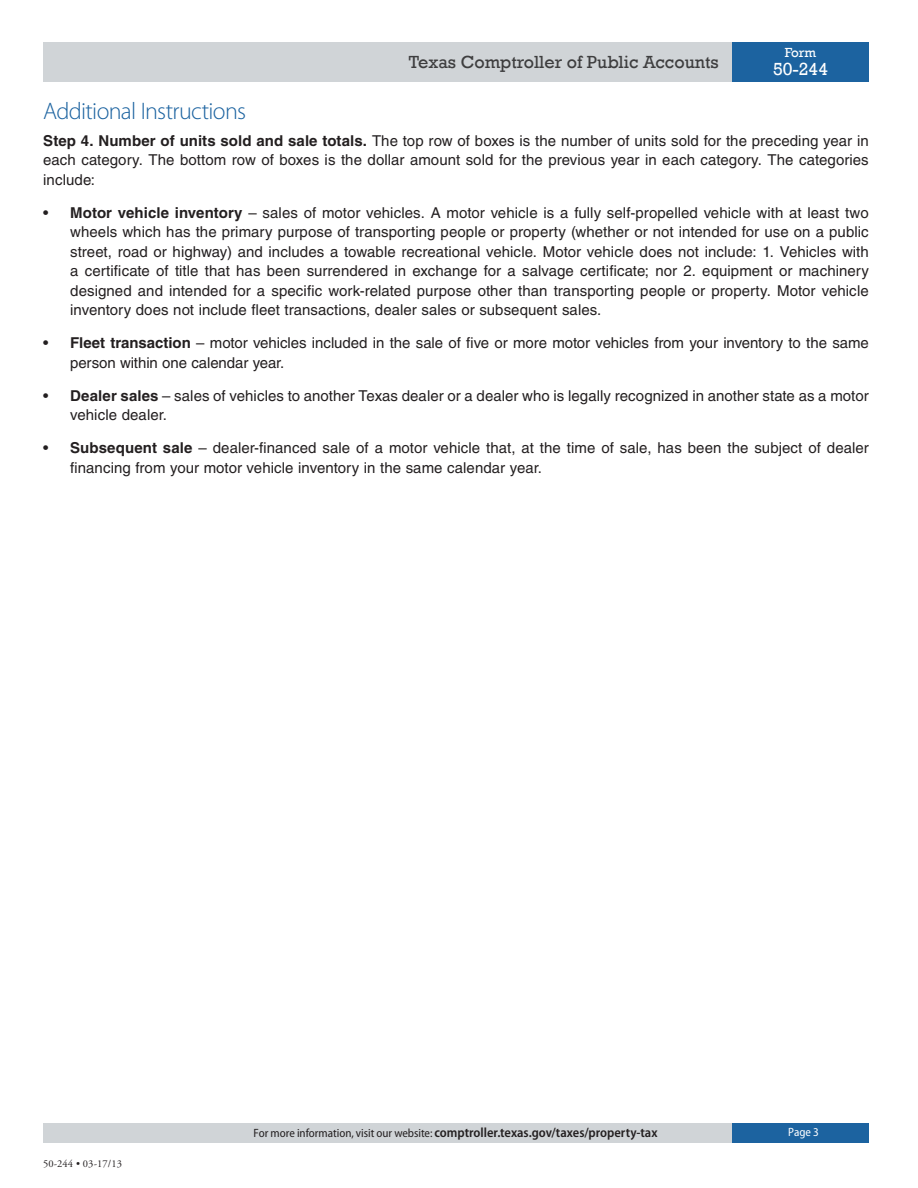
<style>
.page{position:relative;width:918px;height:1188px;background:#fff}
.page>*{position:absolute;margin:0;border:0;box-sizing:border-box;transform-origin:0 0}
.t1{font:300 24px "Myriad Pro";letter-spacing:-.03em;color:#1c63a0}
.t2{font:18px "Rockwell";color:#3e3e3f}
.t3{font:18px "Rockwell";color:#fff}
.t4{font:15px/19.5px "Helvetica LT Std";letter-spacing:.005em;color:#231f20}
.t5{font:600 semi-condensed 13.5px "Myriad Pro";color:#231f20}
.t6{font:13.5px "Rockwell";color:#fff}
.t7{font:semi-condensed 12px "Myriad Pro";color:#fff}
.t8{font:10.5px "Adobe Garamond Pro";letter-spacing:.01em;color:#231f20}
.s1{font-weight:700}
.s2{font-weight:400;font-size:12px}
</style>
<div class="page">
<div style="left:43px;top:42px;width:689px;height:39px;background:#d0d4d7"></div>
<div style="left:732px;top:42px;width:137px;height:39px;background:#1c63a0"></div>
<div style="left:43px;top:1123px;width:689px;height:19px;background:#d0d4d7"></div>
<div style="left:732px;top:1123px;width:137px;height:19px;background:#1c63a0"></div>
<p class="t2" style="left:409px;top:51px;width:311px">Texas Comptroller of Public Accounts</p>
<p class="t6" style="left:785px;top:45px;width:33px">Form</p>
<p class="t3" style="left:773px;top:59px;width:57px">50-244</p>
<h2 class="t1" style="left:43px;top:98px;width:204px">Additional Instructions</h2>
<p class="t4" style="left:43px;top:130px;width:827px;text-align:justify"><span class="s1">Step 4. Number of units sold and sale totals.</span> The top row of boxes is the number of units sold for the preceding year in each category. The bottom row of boxes is the dollar amount sold for the previous year in each category. The categories include:</p>
<p class="t4" style="left:70px;top:202px;width:800px;text-align:justify;text-indent:-27px">• <span class="s1">Motor vehicle inventory</span> – sales of motor vehicles. A motor vehicle is a fully self-propelled vehicle with at least two wheels which has the primary purpose of transporting people or property (whether or not intended for use on a public street, road or highway) and includes a towable recreational vehicle. Motor vehicle does not include: 1. Vehicles with a certificate of title that has been surrendered in exchange for a salvage certificate; nor 2. equipment or machinery designed and intended for a specific work-related purpose other than transporting people or property. Motor vehicle inventory does not include fleet transactions, dealer sales or subsequent sales.</p>
<p class="t4" style="left:70px;top:333px;width:800px;text-indent:-27px">• <span class="s1">Fleet transaction</span> – motor vehicles included in the sale of five or more motor vehicles from your inventory to the same person within one calendar year.</p>
<p class="t4" style="left:70px;top:385px;width:800px;text-indent:-27px">• <span class="s1">Dealer sales</span> – sales of vehicles to another Texas dealer or a dealer who is legally recognized in another state as a motor vehicle dealer.</p>
<p class="t4" style="left:70px;top:438px;width:800px;text-indent:-27px">• <span class="s1">Subsequent sale</span> – dealer-financed sale of a motor vehicle that, at the time of sale, has been the subject of dealer financing from your motor vehicle inventory in the same calendar year.</p>
<p class="t8" style="left:43px;top:1158px;width:80px">50-244 • 03-17/13</p>
<p class="t5" style="left:254px;top:1125px;width:405px"><span class="s2">For more information, visit our website:</span> comptroller.texas.gov/taxes/property-tax</p>
<p class="t7" style="left:788px;top:1126px;width:32px">Page 3</p>
</div>
